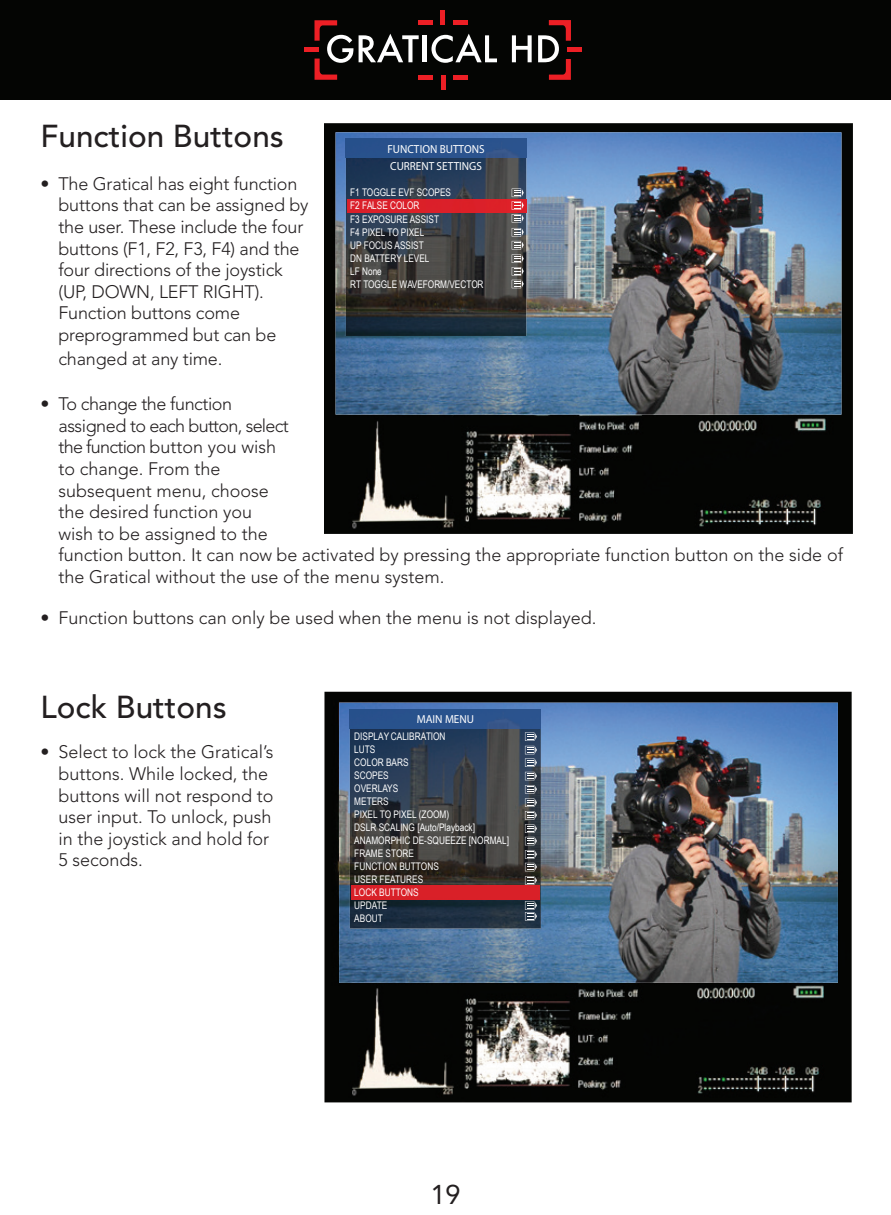
<style>
.page{position:relative;width:891px;height:1215px;background:#fff}
.page>*{position:absolute;margin:0;border:0;box-sizing:border-box;transform-origin:0 0}
.t1{font:500 31.5px "Avenir LT Std";color:#231f20}
.t2{font:27px "Avenir LT Std";color:#231f20}
.t3{font:300 18px/21.6px "Avenir LT Std";color:#231f20}
.t4{font:11.7px/16.7px "Myriad Pro";color:#fff;scale:.95 1}
.t5{font:11.7px "Myriad Pro";color:#fff}
.t6{font:10.58px/13px "Arial Narrow";color:#fff;scale:.95 1}
.t7{font:10.35px/13px "Arial Narrow";color:#fff}
</style>
<div class="page">
<div style="left:0;top:0;width:891px;height:100px;background:#040503"></div>
<svg style="left:359px;top:34px;width:60px;height:28px"></svg>
<hr style="left:422px;top:35px;width:4px;height:27px;background:#fff">
<svg style="left:432px;top:34px;width:65px;height:29px"></svg>
<svg style="left:512px;top:35px;width:20px;height:27px"></svg>
<svg style="left:538px;top:20px;width:34px;height:60px"></svg>
<svg style="left:313px;top:20px;width:40px;height:60px"></svg>
<hr style="left:304px;top:47px;width:14px;height:4px;background:#ed1f25">
<hr style="left:568px;top:47px;width:14px;height:4px;background:#ed1f25">
<hr style="left:441px;top:10px;width:4px;height:15px;background:#ed1f25">
<div style="left:453px;top:20px;width:14px;height:5px;background:#ed1f25"></div>
<div style="left:419px;top:20px;width:14px;height:5px;background:#ed1f25"></div>
<hr style="left:441px;top:75px;width:4px;height:14px;background:#ed1f25">
<div style="left:453px;top:75px;width:15px;height:5px;background:#ed1f25"></div>
<div style="left:419px;top:75px;width:14px;height:5px;background:#ed1f25"></div>
<img style="left:324px;top:692px;width:528px;height:410px">
<img style="left:339px;top:703px;width:499px;height:280px">
<img style="left:350px;top:709px;width:191px;height:220px">
<div style="left:351px;top:886px;width:188px;height:13px;background:#d92028"></div>
<svg style="left:525px;top:901px;width:12px;height:20px"></svg>
<svg style="left:525px;top:732px;width:12px;height:153px;background:#666d75"></svg>
<img style="left:324px;top:123px;width:529px;height:411px">
<img style="left:336px;top:132px;width:505px;height:283px">
<img style="left:346px;top:139px;width:180px;height:197px">
<div style="left:347px;top:199px;width:179px;height:13px;background:#db1f2a"></div>
<svg style="left:512px;top:189px;width:12px;height:99px"></svg>
<h1 class="t1" style="left:40px;top:118px;width:245px">Function Buttons</h1>
<p class="t3" style="left:58px;top:173px;width:252px;text-indent:-18px">• The Gratical has eight function buttons that can be assigned by the user. These include the four buttons (F1, F2, F3, F4) and the four directions of the joystick (UP, DOWN, LEFT RIGHT).<br>Function buttons come preprogrammed but can be</p>
<p class="t3" style="left:58px;top:348px;width:165px">changed at any time.</p>
<p class="t3" style="left:58px;top:393px;width:786px;text-indent:-18px">• To change the function<br>assigned to each button, select<br>the function button you wish<br>to change. From the<br>subsequent menu, choose<br>the desired function you<br>wish to be assigned to the<br>function button. It can now be activated by pressing the appropriate function button on the side of the Gratical without the use of the menu system.</p>
<p class="t3" style="left:40px;top:607px;width:558px">• Function buttons can only be used when the menu is not displayed.</p>
<p class="t4" style="left:387px;top:141px;width:104px">FUNCTION BUTTONS<br>CURRENT SETTINGS</p>
<p class="t6" style="left:350px;top:186px;width:142px">F1 TOGGLE EVF SCOPES<br>F2 FALSE COLOR<br>F3 EXPOSURE ASSIST<br>F4 PIXEL TO PIXEL<br>UP FOCUS ASSIST<br>DN BATTERY LEVEL<br>LF None<br>RT TOGGLE WAVEFORM/VECTOR</p>
<h1 class="t1" style="left:40px;top:689px;width:188px">Lock Buttons</h1>
<p class="t3" style="left:58px;top:741px;width:217px;text-indent:-18px">• Select to lock the Gratical’s buttons. While locked, the buttons will not respond to user input. To unlock, push in the joystick and hold for<br>5 seconds.</p>
<p class="t5" style="left:417px;top:712px;width:59px">MAIN MENU</p>
<p class="t7" style="left:354px;top:730px;width:156px">DISPLAY CALIBRATION<br>LUTS<br>COLOR BARS<br>SCOPES<br>OVERLAYS<br>METERS<br>PIXEL TO PIXEL (ZOOM)<br>DSLR SCALING [Auto/Playback]<br>ANAMORPHIC DE-SQUEEZE [NORMAL]<br>FRAME STORE<br>FUNCTION BUTTONS<br>USER FEATURES<br>LOCK BUTTONS<br>UPDATE<br>ABOUT</p>
<h2 class="t2" style="left:430px;top:1179px;width:32px">19</h2>
</div>
